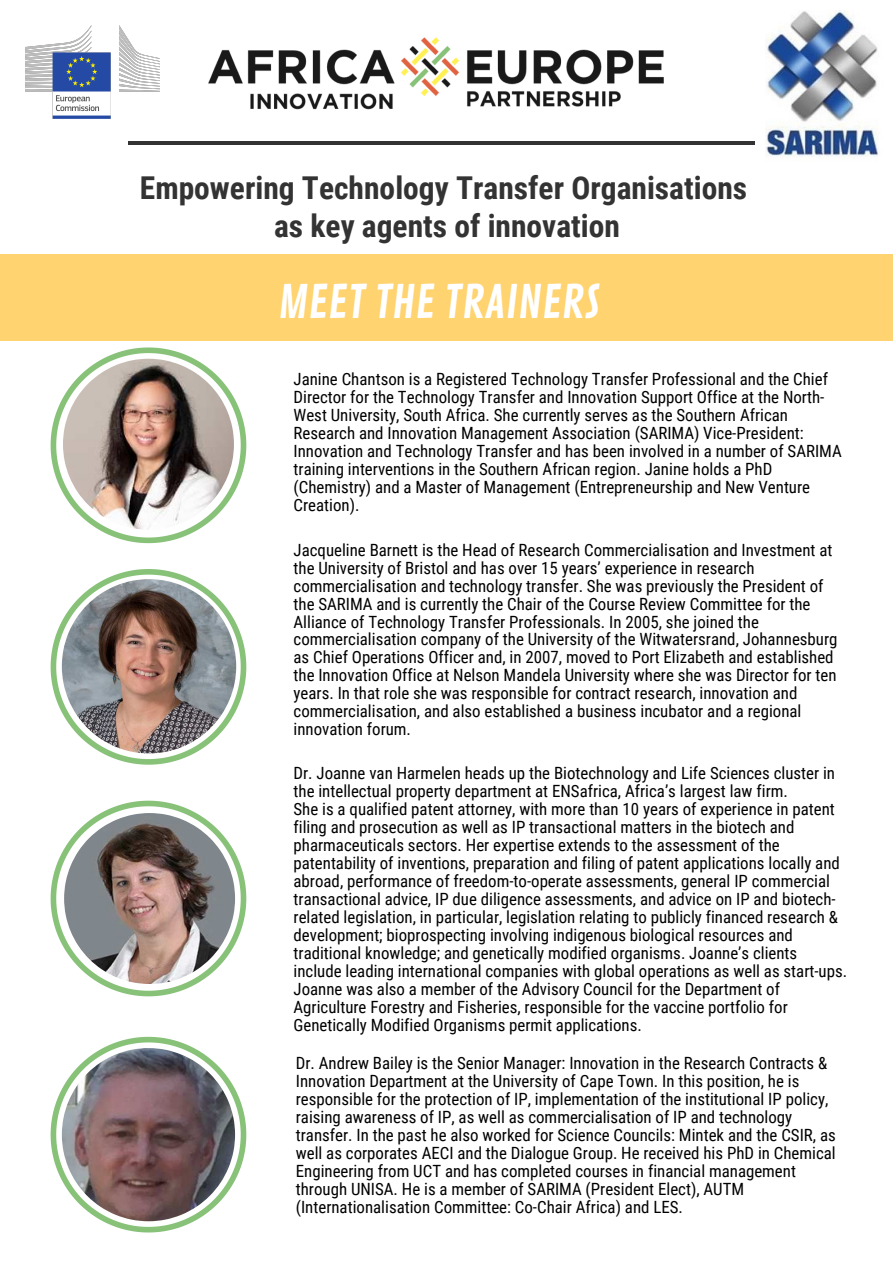
<style>
.page{position:relative;width:893px;height:1262px;background:#fff}
.page>*{position:absolute;margin:0;border:0;box-sizing:border-box;transform-origin:0 0}
.t1{font:45px "Contrail One";color:#fff}
.t2{font:700 31.5px/38.2px "Roboto Condensed";color:#333;text-align:center}
.t3{font:16.8px/18px "Roboto Condensed";color:#000}
</style>
<div class="page">
<svg style="left:51px;top:347px;width:195px;height:196px"></svg>
<svg style="left:51px;top:569px;width:195px;height:195px"></svg>
<svg style="left:51px;top:800px;width:195px;height:196px"></svg>
<svg style="left:51px;top:1036px;width:195px;height:196px"></svg>
<div style="left:0;top:254px;width:892px;height:87px;background:#ffd36f"></div>
<hr style="left:128px;top:142px;width:626px;height:3px;background:#333">
<img style="left:208px;top:37px;width:456px;height:73px">
<img style="left:26px;top:26px;width:133px;height:92px">
<img style="left:765px;top:10px;width:113px;height:148px">
<img style="left:63px;top:359px;width:171px;height:170px">
<img style="left:62px;top:579px;width:174px;height:174px">
<img style="left:62px;top:1048px;width:173px;height:173px">
<img style="left:64px;top:813px;width:171px;height:171px">
<h2 class="t2" style="left:140px;top:167px;width:608px">Empowering Technology Transfer Organisations as key agents of innovation</h2>
<h1 class="t1" style="left:278px;top:276px;width:323px">MEET THE TRAINERS</h1>
<p class="t3" style="left:293px;top:369px;width:549px">Janine Chantson is a Registered Technology Transfer Professional and the Chief Director for the Technology Transfer and Innovation Support Office at the North-West University, South Africa. She currently serves as the Southern African Research and Innovation Management Association (SARIMA) Vice-President:<br>Innovation and Technology Transfer and has been involved in a number of SARIMA training interventions in the Southern African region. Janine holds a PhD (Chemistry) and a Master of Management (Entrepreneurship and New Venture Creation).</p>
<p class="t3" style="left:293px;top:540px;width:545px">Jacqueline Barnett is the Head of Research Commercialisation and Investment at the University of Bristol and has over 15 years’ experience in research commercialisation and technology transfer. She was previously the President of the SARIMA and is currently the Chair of the Course Review Committee for the Alliance of Technology Transfer Professionals. In 2005, she joined the commercialisation company of the University of the Witwatersrand, Johannesburg as Chief Operations Officer and, in 2007, moved to Port Elizabeth and established the Innovation Office at Nelson Mandela University where she was Director for ten years. In that role she was responsible for contract research, innovation and commercialisation, and also established a business incubator and a regional innovation forum.</p>
<p class="t3" style="left:293px;top:763px;width:555px">Dr. Joanne van Harmelen heads up the Biotechnology and Life Sciences cluster in the intellectual property department at ENSafrica, Africa’s largest law firm.<br>She is a qualified patent attorney, with more than 10 years of experience in patent filing and prosecution as well as IP transactional matters in the biotech and pharmaceuticals sectors. Her expertise extends to the assessment of the patentability of inventions, preparation and filing of patent applications locally and abroad, performance of freedom-to-operate assessments, general IP commercial transactional advice, IP due diligence assessments, and advice on IP and biotech&shy;related legislation, in particular, legislation relating to publicly financed research &amp; development; bioprospecting involving indigenous biological resources and traditional knowledge; and genetically modified organisms. Joanne’s clients include leading international companies with global operations as well as start-ups.<br>Joanne was also a member of the Advisory Council for the Department of Agriculture Forestry and Fisheries, responsible for the vaccine portfolio for Genetically Modified Organisms permit applications.</p>
<p class="t3" style="left:296px;top:1053px;width:541px">Dr. Andrew Bailey is the Senior Manager: Innovation in the Research Contracts &amp; Innovation Department at the University of Cape Town. In this position, he is responsible for the protection of IP, implementation of the institutional IP policy, raising awareness of IP, as well as commercialisation of IP and technology transfer. In the past he also worked for Science Councils: Mintek and the CSIR, as well as corporates AECI and the Dialogue Group. He received his PhD in Chemical Engineering from UCT and has completed courses in financial management through UNISA. He is a member of SARIMA (President Elect), AUTM (Internationalisation Committee: Co-Chair Africa) and LES.</p>
</div>
